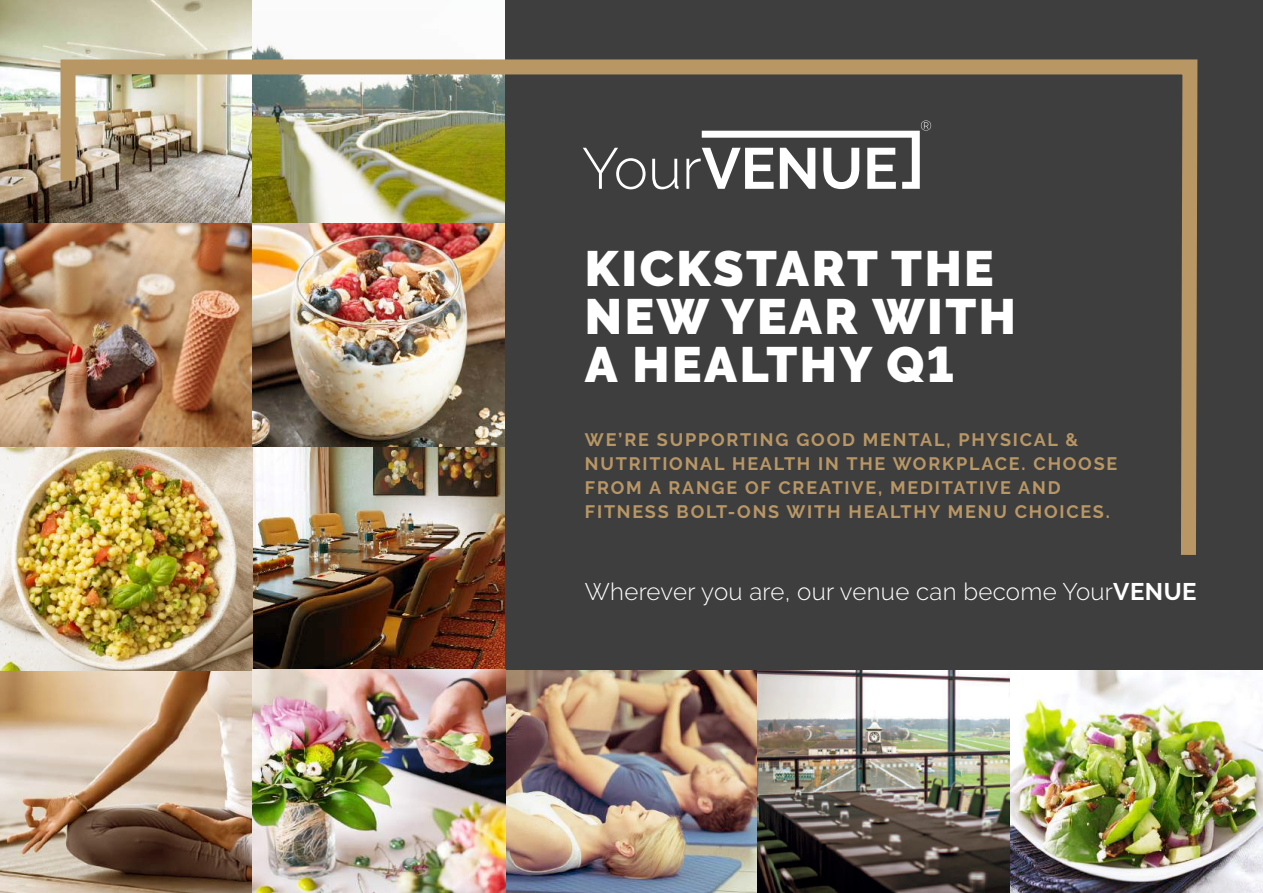
<style>
.page{position:relative;width:1263px;height:893px;background:#fff}
.page>*{position:absolute;margin:0;border:0;box-sizing:border-box;transform-origin:0 0}
.t1{font:900 49.5px/48px "Raleway";letter-spacing:.05em;color:#fff}
.t2{font:300 24px "Raleway";letter-spacing:.015em;color:#fff}
.t3{font:700 18px/24px "Raleway";letter-spacing:.1em;color:#b99764}
.s1{font-weight:700}
</style>
<div class="page">
<img style="left:0;top:0;width:1263px;height:893px">
<div style="left:505px;top:0;width:758px;height:670px;background:#3e3e3f"></div>
<img style="left:53px;top:52px;width:1145px;height:518px">
<img style="left:253px;top:670px;width:252px;height:223px">
<h1 class="t1" style="left:585px;top:245px;width:432px">KICKSTART THE<br>NEW YEAR WITH<br>A HEALTHY Q1</h1>
<p class="t3" style="left:585px;top:428px;width:534px">WE’RE SUPPORTING GOOD MENTAL, PHYSICAL &amp; NUTRITIONAL HEALTH IN THE WORKPLACE. CHOOSE FROM A RANGE OF CREATIVE, MEDITATIVE AND FITNESS BOLT-ONS WITH HEALTHY MENU CHOICES.</p>
<h2 class="t2" style="left:585px;top:577px;width:613px">Wherever you are, our venue can become Your<span class="s1">VENUE</span></h2>
</div>
